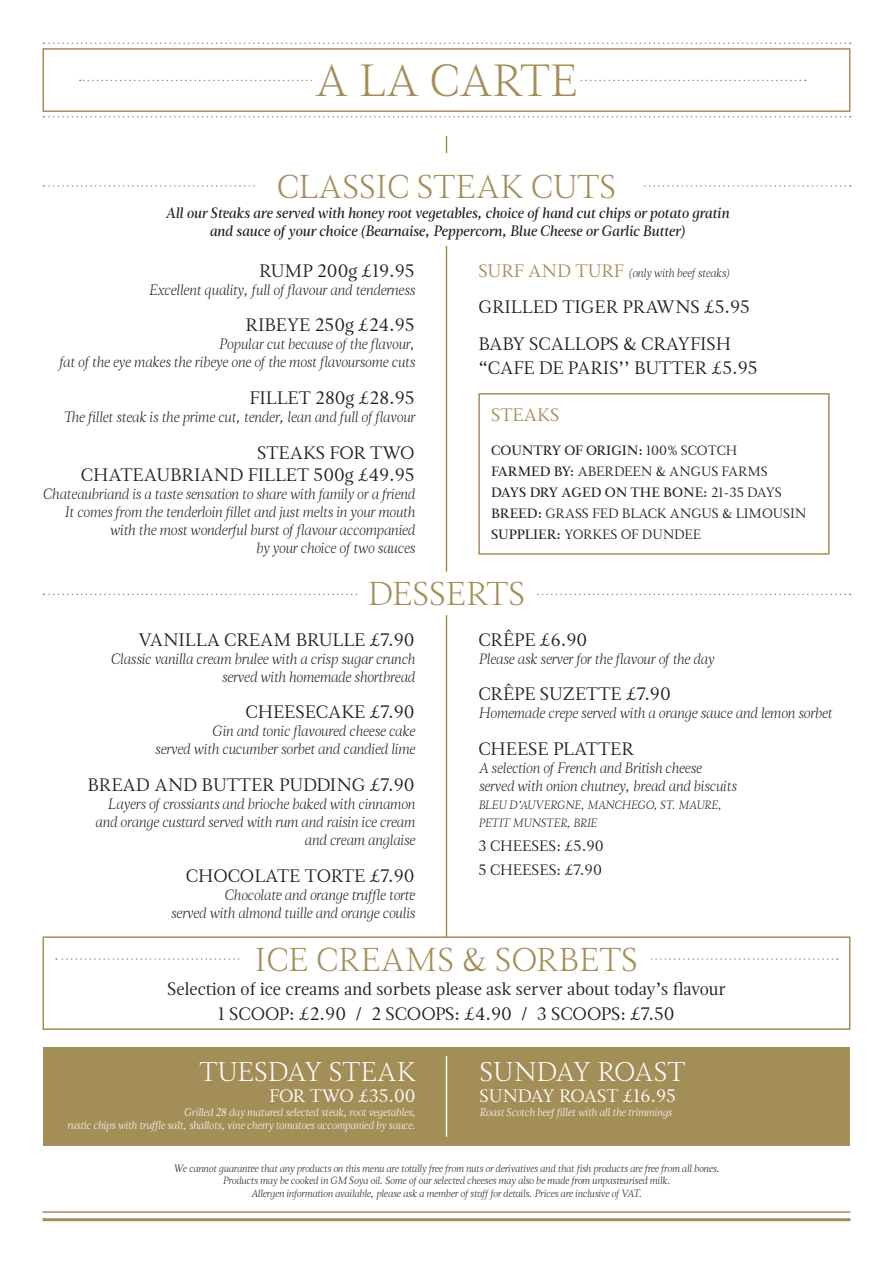
<style>
.page{position:relative;width:893px;height:1263px;background:#fff}
.page>*{position:absolute;margin:0;border:0;box-sizing:border-box;transform-origin:0 0}
.t1{font:100 45px "Magneta";color:#a48e58}
.t2{font:100 33px "Magneta";color:#a48e58}
.t3{font:100 27px "Magneta";color:#fff}
.t4{font:18px/22.5px "Magneta";color:#231f20;text-align:right}
.t5{font:18px "Magneta";color:#fff}
.t6{font:18px "Magneta";color:#a48e58}
.t7{font:italic 100 15px/18px "Magneta";color:#231f20;text-align:right}
.t8{font:italic 500 15px/18px "Magneta";color:#231f20;text-align:center}
.t9{font:15px/24px "Magneta";color:#231f20}
.t10{font:13.5px/21px "Magneta";color:#231f20}
.t11{font:italic 100 12px/18px "Magneta";color:#231f20}
.t12{font:italic 100 11.25px/13.5px "Magneta";color:#fff;text-align:right}
.t13{font:italic 100 10.5px/12.6px "Magneta";color:#231f20;text-align:center}
.s1{font-weight:400;font-style:normal;font-size:18px;color:#a48e58}
.s2{font-weight:500}
</style>
<div class="page">
<svg style="left:43px;top:185px;width:808px;height:2px"></svg>
<div style="left:289px;top:185px;width:354px;height:35px;background:#fff"></div>
<div style="left:258px;top:173px;width:377px;height:25px;background:#fff"></div>
<svg style="left:446px;top:136px;width:1px;height:17px"></svg>
<hr style="left:446px;top:246px;width:1px;height:326px;background:#a48e58">
<div style="left:478px;top:393px;width:352px;height:162px;border:2px solid #a48e58"></div>
<div style="left:43px;top:48px;width:807px;height:64px;border:2px solid #a48e58"></div>
<svg style="left:80px;top:80px;width:726px;height:1px"></svg>
<svg style="left:43px;top:116px;width:808px;height:2px"></svg>
<svg style="left:43px;top:43px;width:808px;height:1px"></svg>
<hr style="left:43px;top:1218px;width:807px;height:3px;background:#a48e58">
<hr style="left:43px;top:1211px;width:807px;height:2px;background:#a48e58">
<div style="left:315px;top:63px;width:263px;height:33px;background:#fff"></div>
<svg style="left:43px;top:594px;width:808px;height:1px"></svg>
<hr style="left:446px;top:615px;width:1px;height:322px;background:#a48e58">
<div style="left:358px;top:580px;width:177px;height:25px;background:#fff"></div>
<div style="left:43px;top:936px;width:807px;height:94px;border:2px solid #a48e58"></div>
<svg style="left:56px;top:958px;width:782px;height:2px"></svg>
<div style="left:242px;top:946px;width:409px;height:29px;background:#fff"></div>
<div style="left:43px;top:1047px;width:807px;height:98px;background:#a48e58"></div>
<hr style="left:446px;top:1056px;width:1px;height:81px;background:#fff">
<h1 class="t1" style="left:315px;top:51px;width:264px">A LA CARTE</h1>
<h2 class="t2" style="left:277px;top:164px;width:341px">CLASSIC STEAK CUTS</h2>
<p class="t8" style="left:166px;top:204px;width:565px">All our Steaks are served with honey root vegetables, choice of hand cut chips or potato gratin and sauce of your choice (Bearnaise, Peppercorn, Blue Cheese or Garlic Butter)</p>
<p class="t4" style="left:259px;top:259px;width:157px">RUMP 200g £19.95</p>
<p class="t7" style="left:149px;top:280px;width:267px">Excellent quality, full of flavour and tenderness</p>
<p class="t4" style="left:245px;top:313px;width:171px">RIBEYE 250g £24.95</p>
<p class="t7" style="left:59px;top:335px;width:357px">Popular cut because of the flavour,<br>fat of the eye makes the ribeye one of the most flavoursome cuts</p>
<p class="t4" style="left:249px;top:386px;width:167px">FILLET 280g £28.95</p>
<p class="t7" style="left:64px;top:407px;width:353px">The fillet steak is the prime cut, tender, lean and full of flavour</p>
<p class="t4" style="left:81px;top:441px;width:335px">STEAKS FOR TWO<br>CHATEAUBRIAND FILLET 500g £49.95</p>
<p class="t7" style="left:43px;top:485px;width:374px">Chateaubriand is a taste sensation to share with family or a friend It comes from the tenderloin fillet and just melts in your mouth with the most wonderful burst of flavour accompanied<br>by your choice of two sauces</p>
<p class="t11" style="left:478px;top:263px;width:253px"><span class="s1">SURF AND TURF</span> (only with beef steaks)</p>
<p class="t4" style="left:478px;top:288px;width:273px;line-height:36.8px;text-align:left">GRILLED TIGER PRAWNS £5.95<br>BABY SCALLOPS &amp; CRAYFISH</p>
<p class="t4" style="left:478px;top:356px;width:281px">“CAFE DE PARIS’’ BUTTER £5.95</p>
<p class="t6" style="left:491px;top:402px;width:70px">STEAKS</p>
<p class="t10" style="left:491px;top:439px;width:317px"><span class="s2">COUNTRY OF ORIGIN:</span> 100% SCOTCH<br><span class="s2">FARMED BY:</span> ABERDEEN &amp; ANGUS FARMS<br><span class="s2">DAYS DRY AGED ON THE BONE:</span> 21-35 DAYS <span class="s2">BREED:</span> GRASS FED BLACK ANGUS &amp; LIMOUSIN <span class="s2">SUPPLIER:</span> YORKES OF DUNDEE</p>
<h2 class="t2" style="left:368px;top:572px;width:159px">DESSERTS</h2>
<p class="t4" style="left:139px;top:628px;width:277px">VANILLA CREAM BRULLE £7.90</p>
<p class="t7" style="left:110px;top:649px;width:306px">Classic vanilla cream brulee with a crisp sugar crunch served with homemade shortbread</p>
<p class="t4" style="left:246px;top:701px;width:170px">CHEESECAKE £7.90</p>
<p class="t7" style="left:155px;top:722px;width:261px">Gin and tonic flavoured cheese cake<br>served with cucumber sorbet and candied lime</p>
<p class="t4" style="left:87px;top:773px;width:329px">BREAD AND BUTTER PUDDING £7.90</p>
<p class="t7" style="left:95px;top:795px;width:321px">Layers of crossiants and brioche baked with cinnamon and orange custard served with rum and raisin ice cream and cream anglaise</p>
<p class="t4" style="left:186px;top:864px;width:230px">CHOCOLATE TORTE £7.90</p>
<p class="t7" style="left:171px;top:885px;width:246px">Chocolate and orange truffle torte<br>served with almond tuille and orange coulis</p>
<p class="t4" style="left:478px;top:628px;width:110px">CRÊPE £6.90</p>
<p class="t7" style="left:478px;top:649px;width:237px">Please ask server for the flavour of the day</p>
<p class="t4" style="left:478px;top:683px;width:194px">CRÊPE SUZETTE £7.90</p>
<p class="t7" style="left:478px;top:704px;width:355px">Homemade crepe served with a orange sauce and lemon sorbet</p>
<p class="t4" style="left:478px;top:737px;width:157px">CHEESE PLATTER</p>
<p class="t7" style="left:478px;top:759px;width:259px;text-align:left">A selection of French and British cheese served with onion chutney, bread and biscuits</p>
<p class="t11" style="left:478px;top:796px;width:245px">BLEU D’AUVERGNE, MANCHEGO, ST. MAURE,<br>PETIT MUNSTER, BRIE</p>
<p class="t9" style="left:478px;top:834px;width:127px">3 CHEESES: £5.90<br>5 CHEESES: £7.90</p>
<h2 class="t2" style="left:255px;top:937px;width:384px">ICE CREAMS &amp; SORBETS</h2>
<p class="t4" style="left:167px;top:976px;width:560px;line-height:24.8px;text-align:center">Selection of ice creams and sorbets please ask server about today’s flavour<br>1 SCOOP: £2.90 / 2 SCOOPS: £4.90 / 3 SCOOPS: £7.50</p>
<h3 class="t3" style="left:199px;top:1054px;width:218px">TUESDAY STEAK</h3>
<p class="t5" style="left:269px;top:1084px;width:148px">FOR TWO £35.00</p>
<p class="t12" style="left:67px;top:1105px;width:350px">Grilled 28 day matured selected steak, root vegetables,<br>rustic chips with truffle salt, shallots, vine cherry tomatoes accompanied by sauce.</p>
<h3 class="t3" style="left:479px;top:1054px;width:208px">SUNDAY ROAST</h3>
<p class="t5" style="left:479px;top:1084px;width:198px">SUNDAY ROAST £16.95</p>
<p class="t12" style="left:479px;top:1105px;width:194px">Roast Scotch beef fillet with all the trimmings</p>
<p class="t13" style="left:173px;top:1162px;width:548px">We cannot guarantee that any products on this menu are totally free from nuts or derivatives and that fish products are free from all bones.<br>Products may be cooked in GM Soya oil. Some of our selected cheeses may also be made from unpasteurised milk.<br>Allergen information available, please ask a member of staff for details. Prices are inclusive of VAT.</p>
</div>
